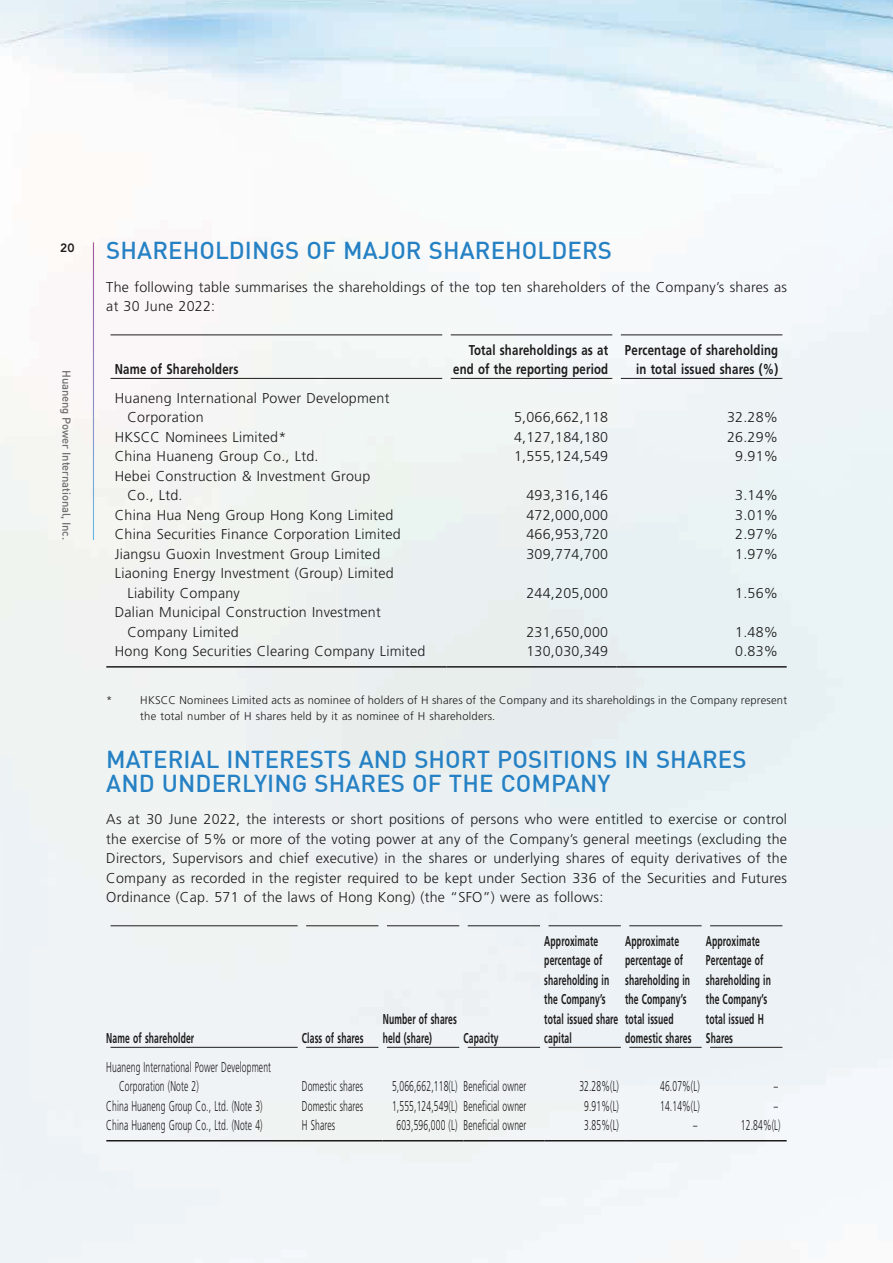
<style>
.page{position:relative;width:893px;height:1263px;background:#fff}
.page>*{position:absolute;margin:0;border:0;box-sizing:border-box;transform-origin:0 0}
.t1{font:500 24px/24px "DIN";letter-spacing:.005em;color:#2581c4}
.t2{font:300 14.25px/19.5px "Frutiger LT Std";letter-spacing:.015em;color:#1c1c1b}
.t3{font:300 14.25px/19.5px "Frutiger LT Std";letter-spacing:.015em;color:#1c1c1b;scale:.6 1}
.t4{font:700 14.25px/19.5px "Frutiger LT Std";letter-spacing:.015em;color:#1c1c1b;scale:.6 1}
.t5{font:700 14.25px/19.5px "Frutiger LT Std";letter-spacing:.015em;color:#1c1c1b;text-align:right;scale:.8 1}
.t6{font:800 12px "Avenir LT Std";color:#1c1c1b}
.t7{font:300 11.25px/16.5px "Frutiger LT Std";letter-spacing:.015em;color:#1c1c1b}
.t8{font:500 11.25px "DIN";letter-spacing:-.01em;color:#6f6f6f}
</style>
<div class="page">
<hr style="left:111px;top:334px;width:331px;height:1px;background:#1c1c1b">
<hr style="left:451px;top:334px;width:161px;height:1px;background:#1c1c1b">
<hr style="left:621px;top:334px;width:161px;height:1px;background:#1c1c1b">
<hr style="left:111px;top:378px;width:331px;height:1px;background:#1c1c1b">
<hr style="left:451px;top:378px;width:161px;height:1px;background:#1c1c1b">
<hr style="left:621px;top:378px;width:161px;height:1px;background:#1c1c1b">
<hr style="left:106px;top:666px;width:340px;height:2px;background:#1c1c1b">
<hr style="left:446px;top:666px;width:171px;height:2px;background:#1c1c1b">
<hr style="left:617px;top:666px;width:170px;height:2px;background:#1c1c1b">
<hr style="left:111px;top:925px;width:187px;height:1px;background:#1c1c1b">
<hr style="left:306px;top:925px;width:72px;height:1px;background:#1c1c1b">
<hr style="left:387px;top:925px;width:72px;height:1px;background:#1c1c1b">
<hr style="left:468px;top:925px;width:72px;height:1px;background:#1c1c1b">
<hr style="left:549px;top:925px;width:72px;height:1px;background:#1c1c1b">
<hr style="left:629px;top:925px;width:73px;height:1px;background:#1c1c1b">
<hr style="left:710px;top:925px;width:72px;height:1px;background:#1c1c1b">
<hr style="left:111px;top:1047px;width:187px;height:1px;background:#1c1c1b">
<hr style="left:306px;top:1047px;width:72px;height:1px;background:#1c1c1b">
<hr style="left:387px;top:1047px;width:72px;height:1px;background:#1c1c1b">
<hr style="left:468px;top:1047px;width:72px;height:1px;background:#1c1c1b">
<hr style="left:549px;top:1047px;width:72px;height:1px;background:#1c1c1b">
<hr style="left:629px;top:1047px;width:73px;height:1px;background:#1c1c1b">
<hr style="left:710px;top:1047px;width:72px;height:1px;background:#1c1c1b">
<hr style="left:106px;top:1140px;width:196px;height:1px;background:#1c1c1b">
<hr style="left:302px;top:1140px;width:81px;height:1px;background:#1c1c1b">
<hr style="left:383px;top:1140px;width:80px;height:1px;background:#1c1c1b">
<hr style="left:463px;top:1140px;width:81px;height:1px;background:#1c1c1b">
<hr style="left:544px;top:1140px;width:81px;height:1px;background:#1c1c1b">
<hr style="left:625px;top:1140px;width:81px;height:1px;background:#1c1c1b">
<hr style="left:706px;top:1140px;width:81px;height:1px;background:#1c1c1b">
<p class="t6" style="left:60px;top:241px;width:16px">20</p>
<p class="t8" style="left:74px;top:370px;width:171px;rotate:90deg">Huaneng Power International, Inc.</p>
<h1 class="t1" style="left:106px;top:238px;width:507px">SHAREHOLDINGS OF MAJOR SHAREHOLDERS</h1>
<p class="t2" style="left:106px;top:277px;width:682px">The following table summarises the shareholdings of the top ten shareholders of the Company’s shares as at 30 June 2022:</p>
<p class="t5" style="left:115px;top:360px;width:156px">Name of Shareholders</p>
<p class="t2" style="left:128px;top:388px;width:263px;text-indent:-13px">Huaneng International Power Development<br>Corporation</p>
<p class="t5" style="left:453px;top:340px;width:195px">Total shareholdings as at end of the reporting period</p>
<p class="t5" style="left:625px;top:340px;width:193px">Percentage of shareholding in total issued shares (%)</p>
<p class="t2" style="left:514px;top:408px;width:96px">5,066,662,118</p>
<p class="t2" style="left:727px;top:408px;width:53px">32.28%</p>
<p class="t2" style="left:115px;top:427px;width:173px">HKSCC Nominees Limited*</p>
<p class="t2" style="left:514px;top:427px;width:96px">4,127,184,180</p>
<p class="t2" style="left:727px;top:427px;width:53px">26.29%</p>
<p class="t2" style="left:115px;top:447px;width:205px">China Huaneng Group Co., Ltd.</p>
<p class="t2" style="left:514px;top:447px;width:96px">1,555,124,549</p>
<p class="t2" style="left:735px;top:447px;width:44px">9.91%</p>
<p class="t2" style="left:128px;top:466px;width:244px;text-indent:-13px">Hebei Construction &amp; Investment Group<br>Co., Ltd.</p>
<p class="t2" style="left:526px;top:486px;width:83px">493,316,146</p>
<p class="t2" style="left:735px;top:486px;width:44px">3.14%</p>
<p class="t2" style="left:115px;top:505px;width:280px">China Hua Neng Group Hong Kong Limited</p>
<p class="t2" style="left:526px;top:505px;width:83px">472,000,000</p>
<p class="t2" style="left:735px;top:505px;width:44px">3.01%</p>
<p class="t2" style="left:115px;top:525px;width:287px">China Securities Finance Corporation Limited</p>
<p class="t2" style="left:526px;top:525px;width:83px">466,953,720</p>
<p class="t2" style="left:735px;top:525px;width:44px">2.97%</p>
<p class="t2" style="left:115px;top:544px;width:267px">Jiangsu Guoxin Investment Group Limited</p>
<p class="t2" style="left:526px;top:544px;width:83px">309,774,700</p>
<p class="t2" style="left:735px;top:544px;width:44px">1.97%</p>
<p class="t2" style="left:128px;top:564px;width:268px;text-indent:-13px">Liaoning Energy Investment (Group) Limited<br>Liability Company</p>
<p class="t2" style="left:526px;top:583px;width:83px">244,205,000</p>
<p class="t2" style="left:735px;top:583px;width:44px">1.56%</p>
<p class="t2" style="left:128px;top:603px;width:255px;text-indent:-13px">Dalian Municipal Construction Investment<br>Company Limited</p>
<p class="t2" style="left:526px;top:622px;width:83px">231,650,000</p>
<p class="t2" style="left:735px;top:622px;width:44px">1.48%</p>
<p class="t2" style="left:115px;top:642px;width:312px">Hong Kong Securities Clearing Company Limited</p>
<p class="t2" style="left:526px;top:642px;width:83px">130,030,349</p>
<p class="t2" style="left:735px;top:642px;width:44px">0.83%</p>
<p class="t7" style="left:106px;top:692px;width:8px">*</p>
<p class="t7" style="left:140px;top:692px;width:648px">HKSCC Nominees Limited acts as nominee of holders of H shares of the Company and its shareholdings in the Company represent the total number of H shares held by it as nominee of H shareholders.</p>
<h1 class="t1" style="left:106px;top:746px;width:642px">MATERIAL INTERESTS AND SHORT POSITIONS IN SHARES<br>AND UNDERLYING SHARES OF THE COMPANY</h1>
<p class="t2" style="left:106px;top:810px;width:682px;text-align:justify">As at 30 June 2022, the interests or short positions of persons who were entitled to exercise or control the exercise of 5% or more of the voting power at any of the Company’s general meetings (excluding the Directors, Supervisors and chief executive) in the shares or underlying shares of equity derivatives of the Company as recorded in the register required to be kept under Section 336 of the Securities and Futures Ordinance (Cap. 571 of the laws of Hong Kong) (the “SFO”) were as follows:</p>
<p class="t4" style="left:106px;top:1028px;width:148px">Name of shareholder</p>
<p class="t4" style="left:302px;top:1028px;width:104px">Class of shares</p>
<p class="t4" style="left:383px;top:1009px;width:125px">Number of shares held (share)</p>
<p class="t4" style="left:463px;top:1028px;width:60px">Capacity</p>
<p class="t4" style="left:544px;top:931px;width:125px">Approximate percentage of shareholding in the Company’s total issued share capital</p>
<p class="t4" style="left:625px;top:931px;width:112px">Approximate percentage of shareholding in the Company’s total issued domestic shares</p>
<p class="t4" style="left:706px;top:931px;width:110px">Approximate<br>Percentage of shareholding in the Company’s total issued H<br>Shares</p>
<p class="t3" style="left:119px;top:1057px;width:255px;text-indent:-13px">Huaneng International Power Development<br>Corporation (Note 2)</p>
<p class="t3" style="left:302px;top:1077px;width:104px">Domestic shares</p>
<p class="t3" style="left:392px;top:1077px;width:226px">5,066,662,118(L) Beneficial owner</p>
<p class="t3" style="left:579px;top:1077px;width:68px">32.28%(L)</p>
<p class="t3" style="left:660px;top:1077px;width:68px">46.07%(L)</p>
<p class="t3" style="left:774px;top:1077px;width:9px">–</p>
<p class="t3" style="left:106px;top:1096px;width:262px">China Huaneng Group Co., Ltd. (Note 3)</p>
<p class="t3" style="left:302px;top:1096px;width:104px">Domestic shares</p>
<p class="t3" style="left:392px;top:1096px;width:226px">1,555,124,549(L) Beneficial owner</p>
<p class="t3" style="left:584px;top:1096px;width:59px">9.91%(L)</p>
<p class="t3" style="left:660px;top:1096px;width:68px">14.14%(L)</p>
<p class="t3" style="left:774px;top:1096px;width:9px">–</p>
<p class="t3" style="left:106px;top:1116px;width:262px">China Huaneng Group Co., Ltd. (Note 4)</p>
<p class="t3" style="left:302px;top:1116px;width:57px">H Shares</p>
<p class="t3" style="left:396px;top:1116px;width:218px">603,596,000 (L) Beneficial owner</p>
<p class="t3" style="left:584px;top:1116px;width:59px">3.85%(L)</p>
<p class="t3" style="left:693px;top:1116px;width:9px">–</p>
<p class="t3" style="left:741px;top:1116px;width:68px">12.84%(L)</p>
</div>
